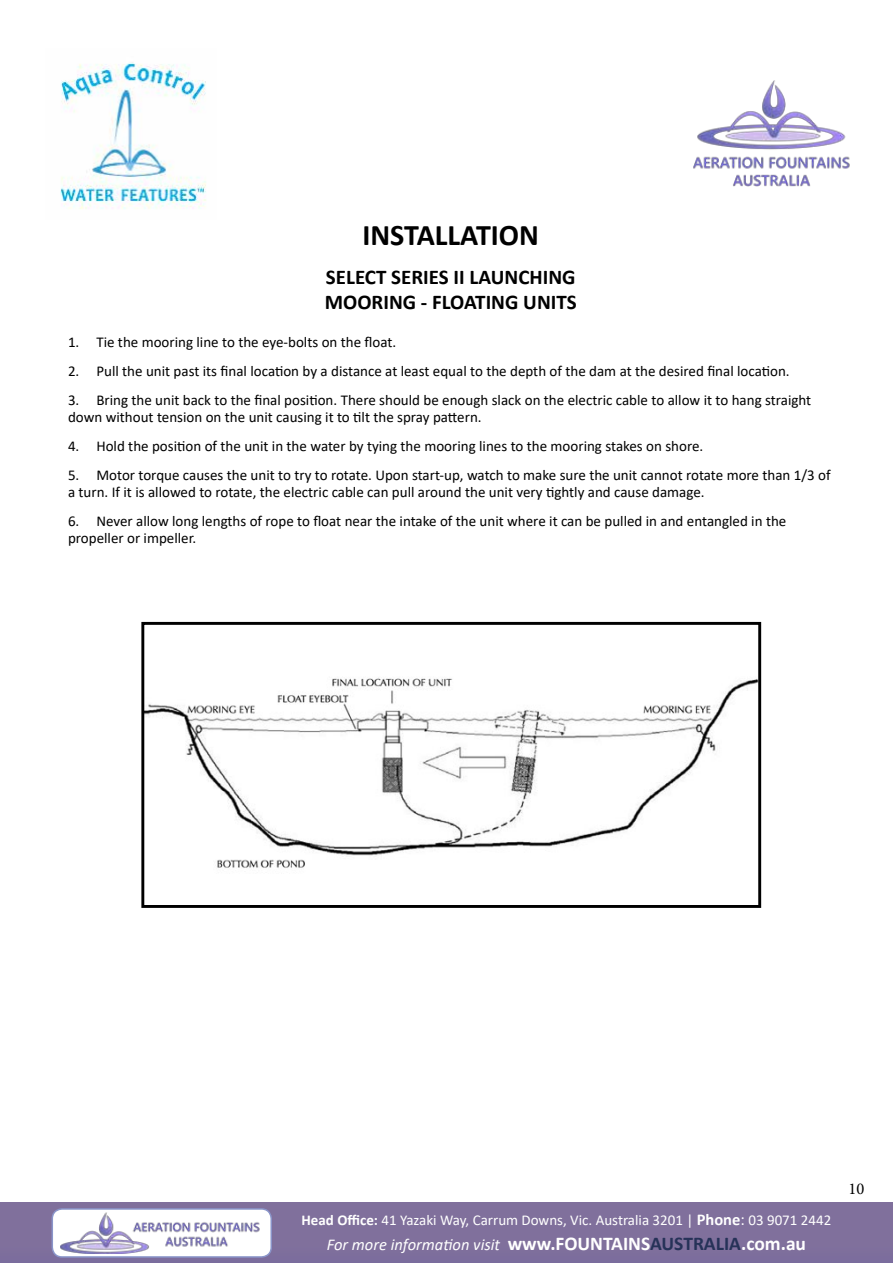
<style>
.page{position:relative;width:893px;height:1263px;background:#fff}
.page>*{position:absolute;margin:0;border:0;box-sizing:border-box;transform-origin:0 0}
.t1{font:700 30px "Calibri";color:#000}
.t2{font:700 21px/25.2px "Calibri";color:#000}
.t3{font:italic 16.5px "Calibri";color:#fff}
.t4{font:16.5px "Minion Pro";color:#000}
.t5{font:15px/16.5px "Calibri";color:#000}
.t6{font:15px "Calibri";color:#fff}
.s1{font-weight:700}
.s2{font-weight:700;font-size:16.5px}
.s3{font-size:16.5px}
.s4{font-weight:700;font-style:normal;font-size:19.5px}
.s5{font-weight:700;font-style:normal;font-size:19.5px;color:#263258}
</style>
<div class="page">
<img style="left:60px;top:62px;width:146px;height:147px">
<div style="left:0;top:1203px;width:893px;height:60px;background:#80709c"></div>
<div style="left:52px;top:1209px;width:219px;height:48px;background:#fff;border-radius:10px"></div>
<img style="left:61px;top:1212px;width:199px;height:41px">
<div style="left:52px;top:1208px;width:220px;height:50px;border:2px solid #8a95ca;border-radius:10px"></div>
<img style="left:145px;top:678px;width:612px;height:190px">
<div style="left:141px;top:622px;width:620px;height:286px;border:3px solid #000"></div>
<img style="left:693px;top:80px;width:157px;height:107px">
<h1 class="t1" style="left:362px;top:213px;width:178px">INSTALLATION</h1>
<h2 class="t2" style="left:325px;top:264px;width:253px">SELECT SERIES II LAUNCHING<br>MOORING - FLOATING UNITS</h2>
<p class="t5" style="left:68px;top:333px;width:330px">1. Tie the mooring line to the eye-bolts on the float.</p>
<p class="t5" style="left:68px;top:362px;width:723px">2. Pull the unit past its final location by a distance at least equal to the depth of the dam at the desired final location.</p>
<p class="t5" style="left:68px;top:392px;width:745px">3. Bring the unit back to the final position. There should be enough slack on the electric cable to allow it to hang straight down without tension on the unit causing it to tilt the spray pattern.</p>
<p class="t5" style="left:68px;top:437px;width:637px">4. Hold the position of the unit in the water by tying the mooring lines to the mooring stakes on shore.</p>
<p class="t5" style="left:68px;top:467px;width:764px">5. Motor torque causes the unit to try to rotate. Upon start-up, watch to make sure the unit cannot rotate more than 1/3 of a turn. If it is allowed to rotate, the electric cable can pull around the unit very tightly and cause damage.</p>
<p class="t5" style="left:68px;top:512px;width:720px">6. Never allow long lengths of rope to float near the intake of the unit where it can be pulled in and entangled in the propeller or impeller.</p>
<p class="t6" style="left:301px;top:1209px;width:531px"><span class="s1">Head Office:</span> 41 Yazaki Way, Carrum Downs, Vic. Australia 3201 | <span class="s2">Phone</span><span class="s3">:</span> 03 9071 2442</p>
<p class="t3" style="left:327px;top:1233px;width:481px">For more information visit <span class="s4">www.FOUNTAINS</span><span class="s5">AUSTRALIA</span><span class="s4">.com.au</span></p>
<p class="t4" style="left:848px;top:1177px;width:17px">10</p>
</div>
